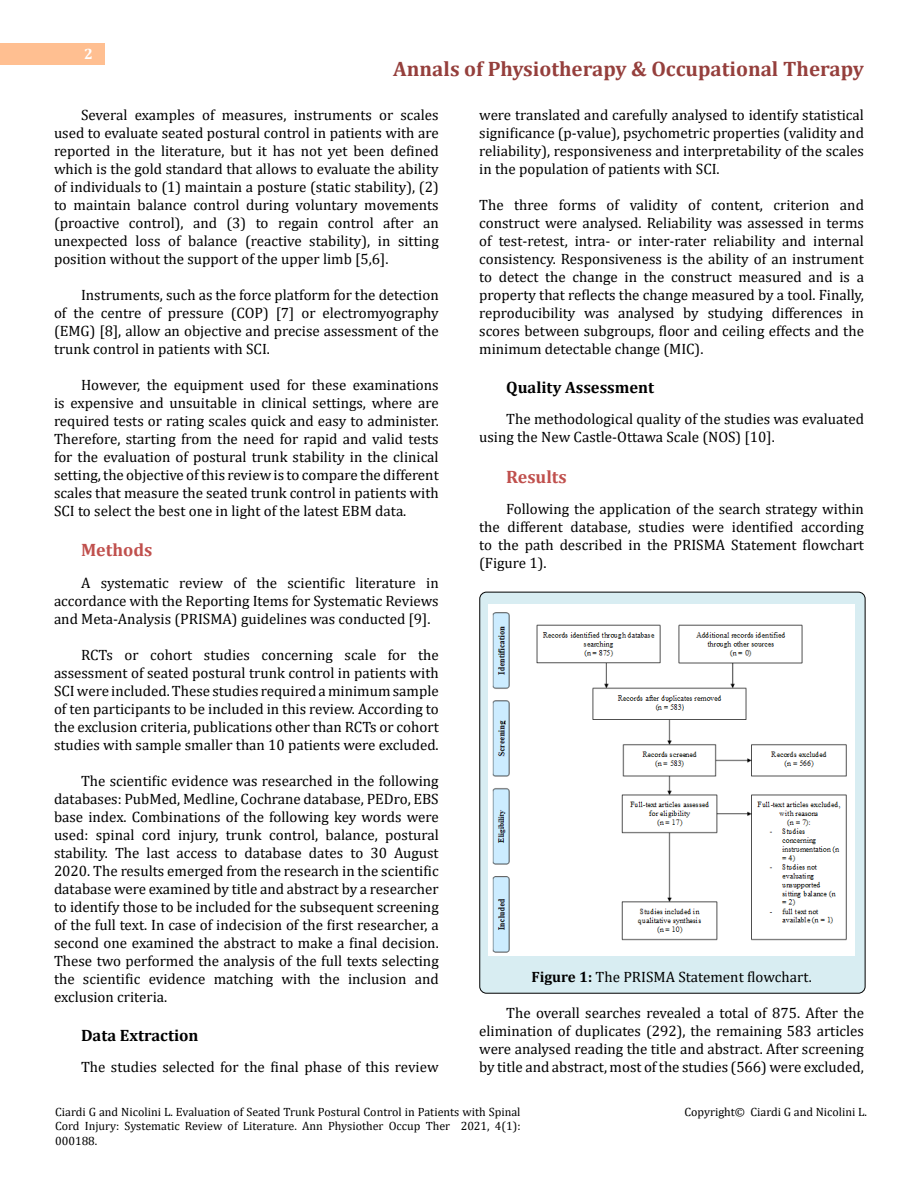
<style>
.page{position:relative;width:918px;height:1188px;background:#fff}
.page>*{position:absolute;margin:0;border:0;box-sizing:border-box;transform-origin:0 0}
.t1{font:700 21px "Cambria";color:#953f3c}
.t2{font:700 18px "Cambria";color:#c0504d}
.t3{font:700 16.5px "Cambria";color:#000}
.t4{font:15px/18px "Cambria";color:#000;text-align:justify}
.t5{font:700 15px "Cambria";color:#fff}
.t6{font:12px/14.4px "Cambria";color:#000;text-align:justify}
.s1{font-weight:700}
</style>
<div class="page">
<div style="left:0;top:43px;width:105px;height:21px;background:#ffbf91"></div>
<div style="left:480px;top:592px;width:385px;height:401px;background:#d8edf2;border-radius:7px"></div>
<img style="left:489px;top:604px;width:366px;height:352px">
<p class="t5" style="left:84px;top:44px;width:10px">2</p>
<h1 class="t1" style="left:393px;top:54px;width:472px">Annals of Physiotherapy &amp; Occupational Therapy</h1>
<p class="t4" style="left:54px;top:105px;width:386px;text-indent:27px">Several examples of measures, instruments or scales used to evaluate seated postural control in patients with are reported in the literature, but it has not yet been defined which is the gold standard that allows to evaluate the ability of individuals to (1) maintain a posture (static stability), (2) to maintain balance control during voluntary movements (proactive control), and (3) to regain control after an unexpected loss of balance (reactive stability), in sitting position without the support of the upper limb [5,6].</p>
<p class="t4" style="left:54px;top:285px;width:386px;text-indent:27px">Instruments, such as the force platform for the detection of the centre of pressure (COP) [7] or electromyography (EMG) [8], allow an objective and precise assessment of the trunk control in patients with SCI.</p>
<p class="t4" style="left:54px;top:375px;width:386px;text-indent:27px">However, the equipment used for these examinations is expensive and unsuitable in clinical settings, where are required tests or rating scales quick and easy to administer.<br>Therefore, starting from the need for rapid and valid tests for the evaluation of postural trunk stability in the clinical setting, the objective of this review is to compare the different scales that measure the seated trunk control in patients with SCI to select the best one in light of the latest EBM data.</p>
<p class="t2" style="left:81px;top:537px;width:73px">Methods</p>
<p class="t4" style="left:54px;top:573px;width:386px;text-indent:27px">A systematic review of the scientific literature in accordance with the Reporting Items for Systematic Reviews and Meta-Analysis (PRISMA) guidelines was conducted [9].</p>
<p class="t4" style="left:54px;top:645px;width:386px;text-indent:27px">RCTs or cohort studies concerning scale for the assessment of seated postural trunk control in patients with SCI were included. These studies required a minimum sample of ten participants to be included in this review. According to the exclusion criteria, publications other than RCTs or cohort studies with sample smaller than 10 patients were excluded.</p>
<p class="t4" style="left:54px;top:771px;width:386px;text-indent:27px">The scientific evidence was researched in the following databases: PubMed, Medline, Cochrane database, PEDro, EBS base index. Combinations of the following key words were used: spinal cord injury, trunk control, balance, postural stability. The last access to database dates to 30 August 2020. The results emerged from the research in the scientific database were examined by title and abstract by a researcher to identify those to be included for the subsequent screening of the full text. In case of indecision of the first researcher, a second one examined the abstract to make a final decision.<br>These two performed the analysis of the full texts selecting the scientific evidence matching with the inclusion and exclusion criteria.</p>
<p class="t3" style="left:81px;top:1023px;width:119px">Data Extraction</p>
<p class="t4" style="left:81px;top:1058px;width:359px">The studies selected for the final phase of this review</p>
<p class="t4" style="left:479px;top:105px;width:386px">were translated and carefully analysed to identify statistical significance (p-value), psychometric properties (validity and reliability), responsiveness and interpretability of the scales in the population of patients with SCI.</p>
<p class="t4" style="left:479px;top:195px;width:386px">The three forms of validity of content, criterion and construct were analysed. Reliability was assessed in terms of test-retest, intra- or inter-rater reliability and internal consistency. Responsiveness is the ability of an instrument to detect the change in the construct measured and is a property that reflects the change measured by a tool. Finally, reproducibility was analysed by studying differences in scores between subgroups, floor and ceiling effects and the minimum detectable change (MIC).</p>
<p class="t3" style="left:506px;top:375px;width:150px">Quality Assessment</p>
<p class="t4" style="left:479px;top:410px;width:386px;text-indent:27px">The methodological quality of the studies was evaluated using the New Castle-Ottawa Scale (NOS) [10].</p>
<p class="t2" style="left:506px;top:464px;width:62px">Results</p>
<p class="t4" style="left:479px;top:500px;width:386px;text-indent:27px">Following the application of the search strategy within the different database, studies were identified according to the path described in the PRISMA Statement flowchart (Figure 1).</p>
<p class="t4" style="left:531px;top:968px;width:282px"><span class="s1">Figure 1:</span> The PRISMA Statement flowchart.</p>
<p class="t4" style="left:479px;top:1004px;width:386px;text-indent:27px">The overall searches revealed a total of 875. After the elimination of duplicates (292), the remaining 583 articles were analysed reading the title and abstract. After screening by title and abstract, most of the studies (566) were excluded,</p>
<p class="t6" style="left:55px;top:1105px;width:467px">Ciardi G and Nicolini L. Evaluation of Seated Trunk Postural Control in Patients with Spinal Cord Injury: Systematic Review of Literature. Ann Physiother Occup Ther 2021, 4(1):<br>000188.</p>
<p class="t6" style="left:685px;top:1105px;width:184px">Copyright© Ciardi G and Nicolini L.</p>
</div>
